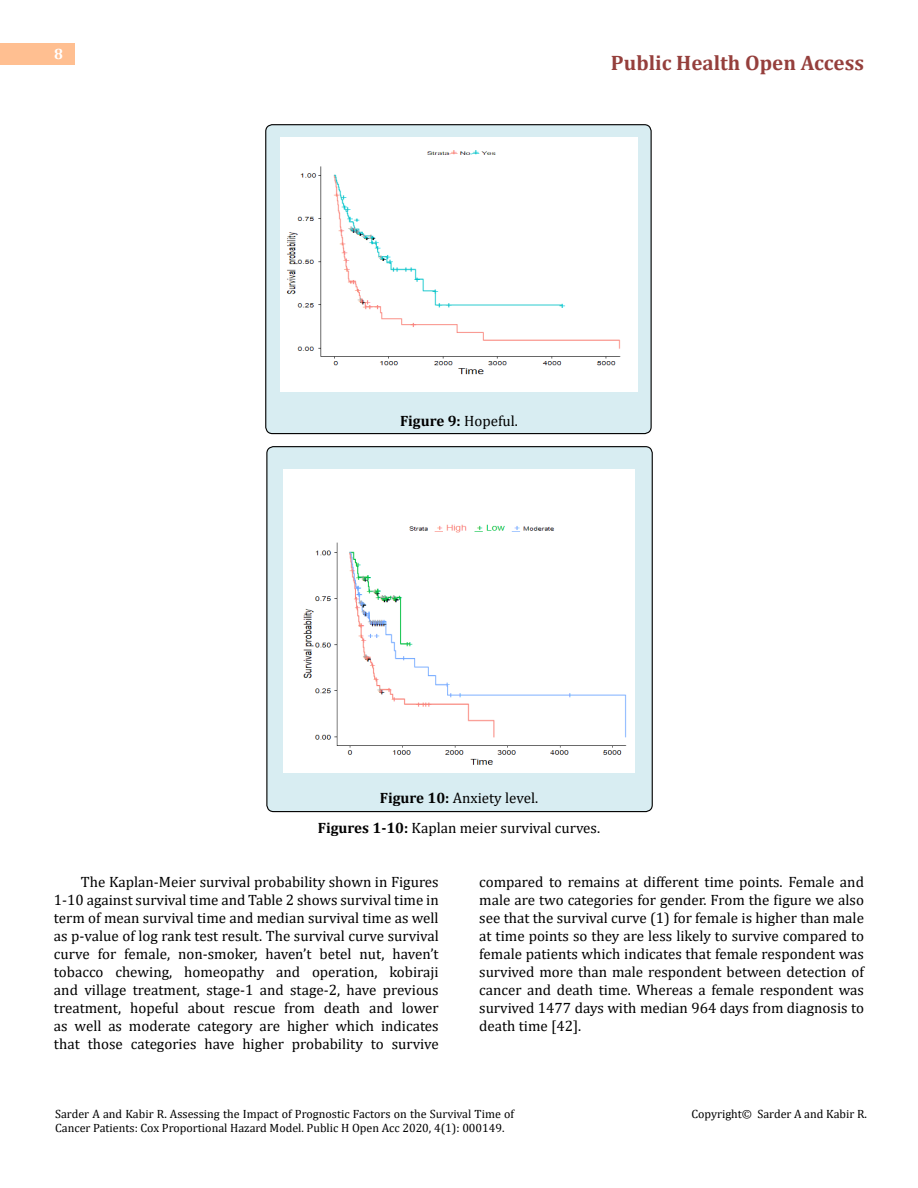
<style>
.page{position:relative;width:918px;height:1188px;background:#fff}
.page>*{position:absolute;margin:0;border:0;box-sizing:border-box;transform-origin:0 0}
.t1{font:700 21px "Cambria";color:#953f3c}
.t2{font:15px/18px "Cambria";color:#010000;text-align:justify}
.t3{font:15px/29.8px "Cambria";color:#000;text-align:center}
.t4{font:700 15px "Cambria";color:#000}
.t5{font:700 15px "Cambria";color:#fff}
.t6{font:12px/14.4px "Cambria";color:#000}
.s1{font-weight:400}
.s2{font-weight:700}
</style>
<div class="page">
<div style="left:0;top:43px;width:75px;height:21px;background:#ffbf91"></div>
<div style="left:266px;top:125px;width:385px;height:309px;background:#d8edf2;border-radius:7px"></div>
<div style="left:265px;top:124px;width:387px;height:310px;border:1px solid #000;border-radius:7px"></div>
<div style="left:267px;top:447px;width:385px;height:365px;background:#d8edf2;border-radius:7px"></div>
<div style="left:266px;top:446px;width:387px;height:366px;border:1px solid #000;border-radius:7px"></div>
<div style="left:281px;top:138px;width:356px;height:254px;background:#fff"></div>
<div style="left:283px;top:469px;width:352px;height:303px;background:#fff"></div>
<p class="t5" style="left:54px;top:44px;width:10px">8</p>
<h1 class="t1" style="left:611px;top:48px;width:255px">Public Health Open Access</h1>
<p class="t4" style="left:400px;top:410px;width:119px">Figure 9: <span class="s1">Hopeful.</span></p>
<p class="t3" style="left:318px;top:783px;width:284px"><span class="s2">Figure 10:</span> Anxiety level.<br><span class="s2">Figures 1-10:</span> Kaplan meier survival curves.</p>
<p class="t2" style="left:54px;top:873px;width:386px;text-indent:27px">The Kaplan-Meier survival probability shown in Figures 1-10 against survival time and Table 2 shows survival time in term of mean survival time and median survival time as well as p-value of log rank test result. The survival curve survival curve for female, non-smoker, haven’t betel nut, haven’t tobacco chewing, homeopathy and operation, kobiraji and village treatment, stage-1 and stage-2, have previous treatment, hopeful about rescue from death and lower as well as moderate category are higher which indicates that those categories have higher probability to survive</p>
<p class="t2" style="left:479px;top:873px;width:386px">compared to remains at different time points. Female and male are two categories for gender. From the figure we also see that the survival curve (1) for female is higher than male at time points so they are less likely to survive compared to female patients which indicates that female respondent was survived more than male respondent between detection of cancer and death time. Whereas a female respondent was survived 1477 days with median 964 days from diagnosis to death time [42].</p>
<p class="t6" style="left:55px;top:1106px;width:460px">Sarder A and Kabir R. Assessing the Impact of Prognostic Factors on the Survival Time of<br>Cancer Patients: Cox Proportional Hazard Model. Public H Open Acc 2020, 4(1): 000149.</p>
<p class="t6" style="left:692px;top:1106px;width:177px">Copyright© Sarder A and Kabir R.</p>
</div>
